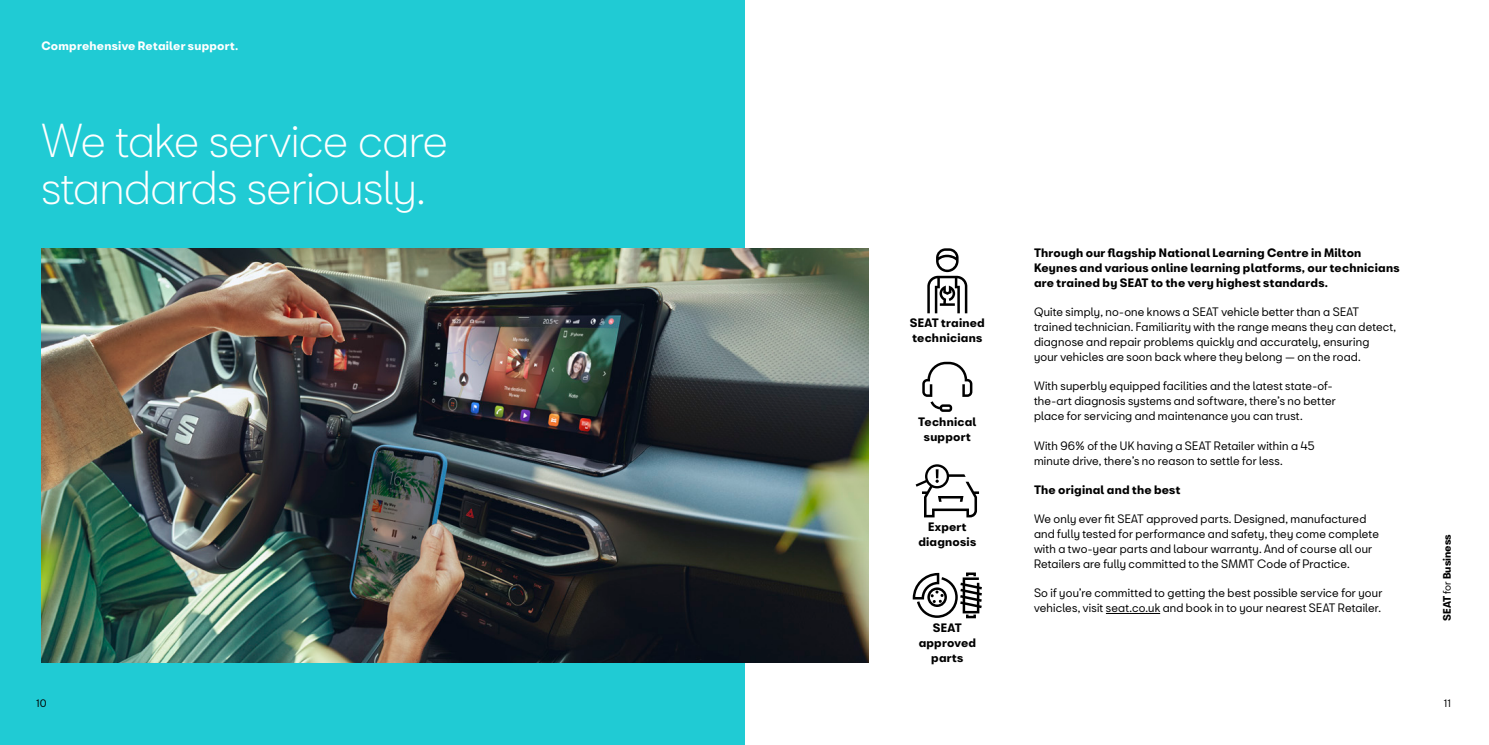
<style>
.page{position:relative;width:1489px;height:745px;background:#fff}
.page>*{position:absolute;margin:0;border:0;box-sizing:border-box;transform-origin:0 0}
.t1{font:300 43.75px/46.2px "Seat Bcn";letter-spacing:-.005em;color:#fff}
.t2{font:11.25px/15px "Seat Bcn";letter-spacing:.015em;color:#000}
.t3{font:700 11.25px/15px "Seat Bcn";letter-spacing:.02em;color:#000;text-align:center}
.t4{font:700 11.25px "Seat Bcn";letter-spacing:.02em;color:#fff}
.t5{font:700 10px "Seat Bcn";color:#000}
.t6{font:10px "Seat Bcn";color:#000}
.s1{font-weight:400}
</style>
<div class="page">
<div style="left:0;top:0;width:744px;height:744px;background:#20cbd4"></div>
<img style="left:41px;top:248px;width:827px;height:413px">
<hr style="left:1105px;top:612px;width:55px;height:1px;background:#000">
<svg style="left:927px;top:248px;width:40px;height:65px"></svg>
<svg style="left:922px;top:361px;width:50px;height:50px"></svg>
<svg style="left:915px;top:464px;width:64px;height:53px"></svg>
<svg style="left:912px;top:572px;width:69px;height:46px"></svg>
<p class="t4" style="left:41px;top:36px;width:198px">Comprehensive Retailer support.</p>
<h1 class="t1" style="left:41px;top:112px;width:408px">We take service care standards seriously.</h1>
<p class="t3" style="left:909px;top:313px;width:76px;text-align:left">SEAT trained technicians</p>
<p class="t3" style="left:918px;top:412px;width:60px">Technical support</p>
<p class="t3" style="left:918px;top:517px;width:59px">Expert diagnosis</p>
<p class="t3" style="left:918px;top:618px;width:59px">SEAT approved parts</p>
<p class="t3" style="left:1033px;top:243px;width:367px;text-align:left">Through our flagship National Learning Centre in Milton<br>Keynes and various online learning platforms, our technicians are trained by SEAT to the very highest standards.</p>
<p class="t2" style="left:1033px;top:302px;width:363px">Quite simply, no-one knows a SEAT vehicle better than a SEAT trained technician. Familiarity with the range means they can detect, diagnose and repair problems quickly and accurately, ensuring<br>your vehicles are soon back where they belong — on the road.</p>
<p class="t2" style="left:1033px;top:377px;width:303px">With superbly equipped facilities and the latest state-of&shy;the-art diagnosis systems and software, there’s no better place for servicing and maintenance you can trust.</p>
<p class="t2" style="left:1033px;top:436px;width:282px">With 96% of the UK having a SEAT Retailer within a 45 minute drive, there’s no reason to settle for less.</p>
<p class="t3" style="left:1033px;top:480px;width:148px">The original and the best</p>
<p class="t2" style="left:1033px;top:509px;width:346px">We only ever fit SEAT approved parts. Designed, manufactured and fully tested for performance and safety, they come complete with a two-year parts and labour warranty. And of course all our Retailers are fully committed to the SMMT Code of Practice.</p>
<p class="t2" style="left:1033px;top:583px;width:350px">So if you’re committed to getting the best possible service for your vehicles, visit seat.co.uk and book in to your nearest SEAT Retailer.</p>
<p class="t5" style="left:1437px;top:620px;width:88px;rotate:-90deg">SEAT <span class="s1">for</span> Business</p>
<p class="t6" style="left:36px;top:694px;width:12px">10</p>
<p class="t6" style="left:1443px;top:694px;width:9px">11</p>
</div>
